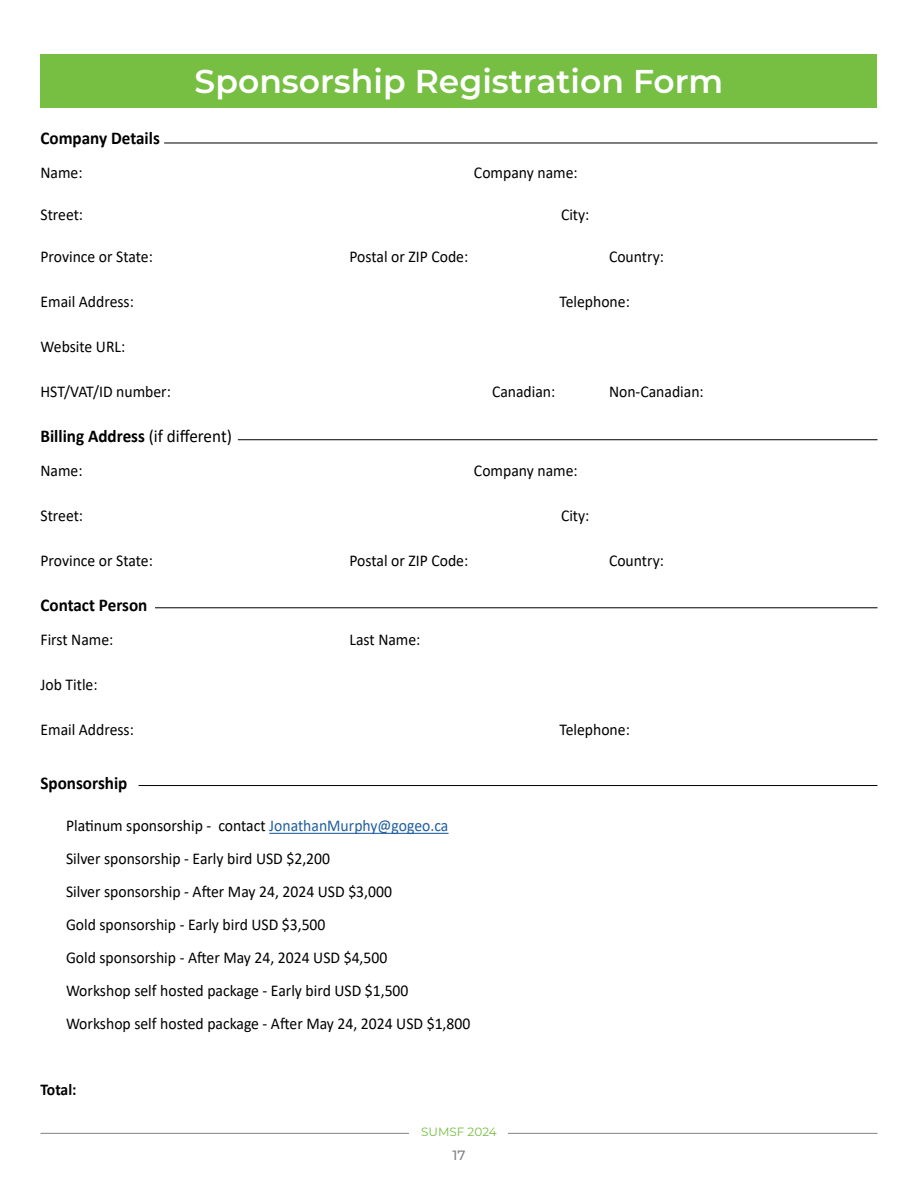
<style>
.page{position:relative;width:918px;height:1188px;background:#fff}
.page>*{position:absolute;margin:0;border:0;box-sizing:border-box;transform-origin:0 0}
.t1{font:600 33px "Montserrat";color:#fff}
.t2{font:700 18px "Calibri";color:#000;scale:.95 1}
.t3{font:16.5px/33px "Calibri";color:#000;scale:.95 1}
.t4{font:700 16.5px "Calibri";letter-spacing:-.005em;color:#000;scale:.95 1}
.t5{font:500 13.5px "Montserrat";color:#808285}
.t6{font:12px "Montserrat";color:#76bf43}
.s1{font-weight:400}
.s2{color:#215e9e}
</style>
<div class="page">
<hr style="left:40px;top:1133px;width:838px;height:1px;background:#808285">
<div style="left:410px;top:1125px;width:98px;height:20px;background:#fff"></div>
<div style="left:40px;top:54px;width:838px;height:54px;background:#76bf43"></div>
<hr style="left:269px;top:833px;width:180px;height:1px;background:#215e9e">
<hr style="left:138px;top:785px;width:739px;height:1px;background:#000">
<hr style="left:155px;top:607px;width:722px;height:1px;background:#000">
<hr style="left:238px;top:439px;width:640px;height:1px;background:#000">
<hr style="left:164px;top:143px;width:714px;height:1px;background:#000">
<h1 class="t1" style="left:195px;top:58px;width:530px">Sponsorship Registration Form</h1>
<p class="t2" style="left:40px;top:126px;width:127px">Company Details</p>
<p class="t3" style="left:40px;top:156px;width:46px">Name:</p>
<p class="t3" style="left:474px;top:156px;width:111px">Company name:</p>
<p class="t3" style="left:40px;top:198px;width:46px">Street:</p>
<p class="t3" style="left:561px;top:198px;width:31px">City:</p>
<p class="t3" style="left:40px;top:240px;width:120px">Province or State:</p>
<p class="t3" style="left:350px;top:240px;width:127px">Postal or ZIP Code:</p>
<p class="t3" style="left:609px;top:240px;width:59px">Country:</p>
<p class="t3" style="left:40px;top:285px;width:100px">Email Address:</p>
<p class="t3" style="left:559px;top:285px;width:76px">Telephone:</p>
<p class="t3" style="left:40px;top:330px;width:91px">Website URL:</p>
<p class="t3" style="left:40px;top:375px;width:139px">HST/VAT/ID number:</p>
<p class="t3" style="left:492px;top:375px;width:68px">Canadian:</p>
<p class="t3" style="left:609px;top:375px;width:101px">Non-Canadian:</p>
<p class="t2" style="left:40px;top:424px;width:203px">Billing Address <span class="s1">(if different)</span></p>
<p class="t3" style="left:40px;top:454px;width:46px">Name:</p>
<p class="t3" style="left:474px;top:454px;width:111px">Company name:</p>
<p class="t3" style="left:40px;top:499px;width:46px">Street:</p>
<p class="t3" style="left:561px;top:499px;width:31px">City:</p>
<p class="t3" style="left:40px;top:544px;width:120px">Province or State:</p>
<p class="t3" style="left:350px;top:544px;width:127px">Postal or ZIP Code:</p>
<p class="t3" style="left:609px;top:544px;width:59px">Country:</p>
<p class="t2" style="left:40px;top:592px;width:114px">Contact Person</p>
<p class="t3" style="left:40px;top:622px;width:78px">First Name:</p>
<p class="t3" style="left:350px;top:622px;width:76px">Last Name:</p>
<p class="t3" style="left:40px;top:667px;width:62px">Job Title:</p>
<p class="t3" style="left:40px;top:712px;width:100px">Email Address:</p>
<p class="t3" style="left:559px;top:712px;width:76px">Telephone:</p>
<p class="t2" style="left:40px;top:770px;width:93px">Sponsorship</p>
<p class="t3" style="left:66px;top:809px;width:427px">Platinum sponsorship - contact <span class="s2">JonathanMurphy@gogeo.ca </span>Silver sponsorship - Early bird USD $2,200<br>Silver sponsorship - After May 24, 2024 USD $3,000<br>Gold sponsorship - Early bird USD $3,500<br>Gold sponsorship - After May 24, 2024 USD $4,500<br>Workshop self hosted package - Early bird USD $1,500<br>Workshop self hosted package - After May 24, 2024 USD $1,800</p>
<p class="t4" style="left:40px;top:1078px;width:39px">Total:</p>
<p class="t6" style="left:421px;top:1124px;width:77px">SUMSF 2024</p>
<p class="t5" style="left:452px;top:1146px;width:15px">17</p>
</div>
